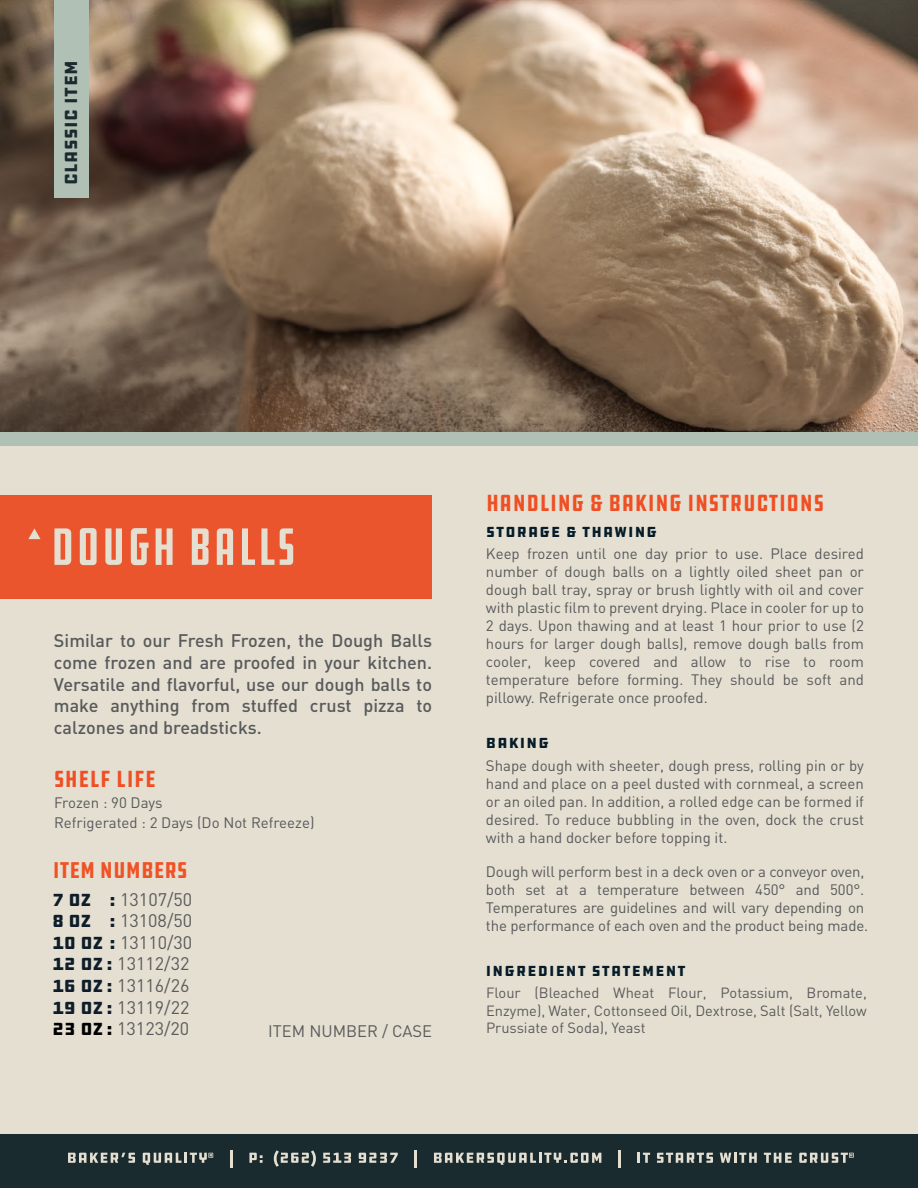
<style>
.page{position:relative;width:918px;height:1188px;background:#e4dfd1}
.page>*{position:absolute;margin:0;border:0;box-sizing:border-box;transform-origin:0 0}
.t1{font:extra-condensed 54px "DDC Hardware";letter-spacing:.03em;color:#e4dfd1}
.t2{font:condensed 24px "DDC Hardware";letter-spacing:.025em;color:#f04f23}
.t3{font:condensed 23.55px "DDC Hardware";color:#f05226}
.t4{font:500 18px/21.6px "DIN";color:#595a5c;text-align:justify}
.t5{font:18px/21.6px "DIN";color:#5a5b5c}
.t6{font:18px "DDC Hardware";letter-spacing:.025em;color:#1a2b30}
.t7{font:16.5px "DIN";color:#5a5b5c}
.t8{font:15px/18px "DIN";letter-spacing:-.01em;color:#58595b}
.t9{font:15px "DDC Hardware";letter-spacing:.075em;color:#071c29}
.t10{font:14.7px/17.5px "DIN";color:#5a5b5c;text-align:justify}
.s1{font-family:"DDC Hardware";color:#0e1d29}
.s2{font-family:"DDC Hardware";color:#000}
</style>
<div class="page">
<img style="left:0;top:0;width:918px;height:432px">
<div style="left:0;top:432px;width:918px;height:14px;background:#b1c0b4"></div>
<div style="left:54px;top:0;width:34px;height:198px;background:#b1c0b4"></div>
<div style="left:0;top:495px;width:432px;height:103px;background:#eb552e"></div>
<svg style="left:28px;top:528px;width:13px;height:11px"></svg>
<div style="left:0;top:1134px;width:918px;height:54px;background:#1a2b30"></div>
<svg style="left:68px;top:1153px;width:67px;height:10px"></svg>
<hr style="left:230px;top:1150px;width:3px;height:17px;background:#e4dfd1">
<svg style="left:249px;top:1153px;width:14px;height:10px"></svg>
<svg style="left:274px;top:1150px;width:42px;height:17px"></svg>
<svg style="left:323px;top:1153px;width:28px;height:10px"></svg>
<svg style="left:359px;top:1153px;width:39px;height:10px"></svg>
<svg style="left:415px;top:1150px;width:2px;height:17px"></svg>
<svg style="left:434px;top:1153px;width:167px;height:12px"></svg>
<hr style="left:618px;top:1150px;width:3px;height:17px;background:#e4dfd1">
<svg style="left:638px;top:1153px;width:12px;height:10px"></svg>
<svg style="left:657px;top:1153px;width:56px;height:10px"></svg>
<svg style="left:720px;top:1153px;width:37px;height:10px"></svg>
<svg style="left:764px;top:1153px;width:28px;height:10px"></svg>
<svg style="left:143px;top:1153px;width:70px;height:12px"></svg>
<svg style="left:799px;top:1153px;width:55px;height:10px"></svg>
<p class="t6" style="left:60px;top:185px;width:126px;rotate:-90deg">CLASSIC ITEM</p>
<h1 class="t1" style="left:51px;top:515px;width:246px">DOUGH BALLS</h1>
<p class="t4" style="left:54px;top:629px;width:380px">Similar to our Fresh Frozen, the Dough Balls come frozen and are proofed in your kitchen.<br>Versatile and flavorful, use our dough balls to make anything from stuffed crust pizza to calzones and breadsticks.</p>
<h2 class="t2" style="left:54px;top:764px;width:103px">SHELF LIFE</h2>
<p class="t8" style="left:54px;top:793px;width:262px;line-height:19.5px">Frozen : 90 Days<br>Refrigerated : 2 Days (Do Not Refreeze)</p>
<h3 class="t3" style="left:53px;top:856px;width:136px">ITEM NUMBERS</h3>
<p class="t5" style="left:53px;top:888px;width:141px"><span class="s1">7 OZ :</span> 13107/50<br><span class="s1">8 OZ :</span> 13108/50<br><span class="s1">10 OZ :</span> 13110/30<br><span class="s1">12 OZ :</span> 13112/32<br><span class="s1">16 OZ :</span> 13116/26<br><span class="s1">19 OZ :</span> 13119/22<br><span class="s2">23 OZ :</span> 13123/20</p>
<p class="t7" style="left:268px;top:1020px;width:165px">ITEM NUMBER / CASE</p>
<h2 class="t2" style="left:486px;top:488px;width:340px">HANDLING &amp; BAKING INSTRUCTIONS</h2>
<p class="t9" style="left:486px;top:522px;width:173px">STORAGE &amp; THAWING</p>
<p class="t8" style="left:486px;top:544px;width:380px;text-align:justify">Keep frozen until one day prior to use. Place desired number of dough balls on a lightly oiled sheet pan or dough ball tray, spray or brush lightly with oil and cover with plastic film to prevent drying. Place in cooler for up to 2 days. Upon thawing and at least 1 hour prior to use (2 hours for larger dough balls), remove dough balls from cooler, keep covered and allow to rise to room temperature before forming. They should be soft and pillowy. Refrigerate once proofed.</p>
<p class="t9" style="left:486px;top:733px;width:64px">BAKING</p>
<p class="t8" style="left:486px;top:756px;width:380px;text-align:justify">Shape dough with sheeter, dough press, rolling pin or by hand and place on a peel dusted with cornmeal, a screen or an oiled pan. In addition, a rolled edge can be formed if desired. To reduce bubbling in the oven, dock the crust with a hand docker before topping it.</p>
<p class="t8" style="left:486px;top:862px;width:384px">Dough will perform best in a deck oven or a conveyor oven, both set at a temperature between 450° and 500°.<br>Temperatures are guidelines and will vary depending on the performance of each oven and the product being made.</p>
<p class="t9" style="left:486px;top:961px;width:201px">INGREDIENT STATEMENT</p>
<p class="t10" style="left:486px;top:984px;width:382px">Flour (Bleached Wheat Flour, Potassium, Bromate, Enzyme), Water, Cottonseed Oil, Dextrose, Salt (Salt, Yellow Prussiate of Soda), Yeast</p>
</div>
